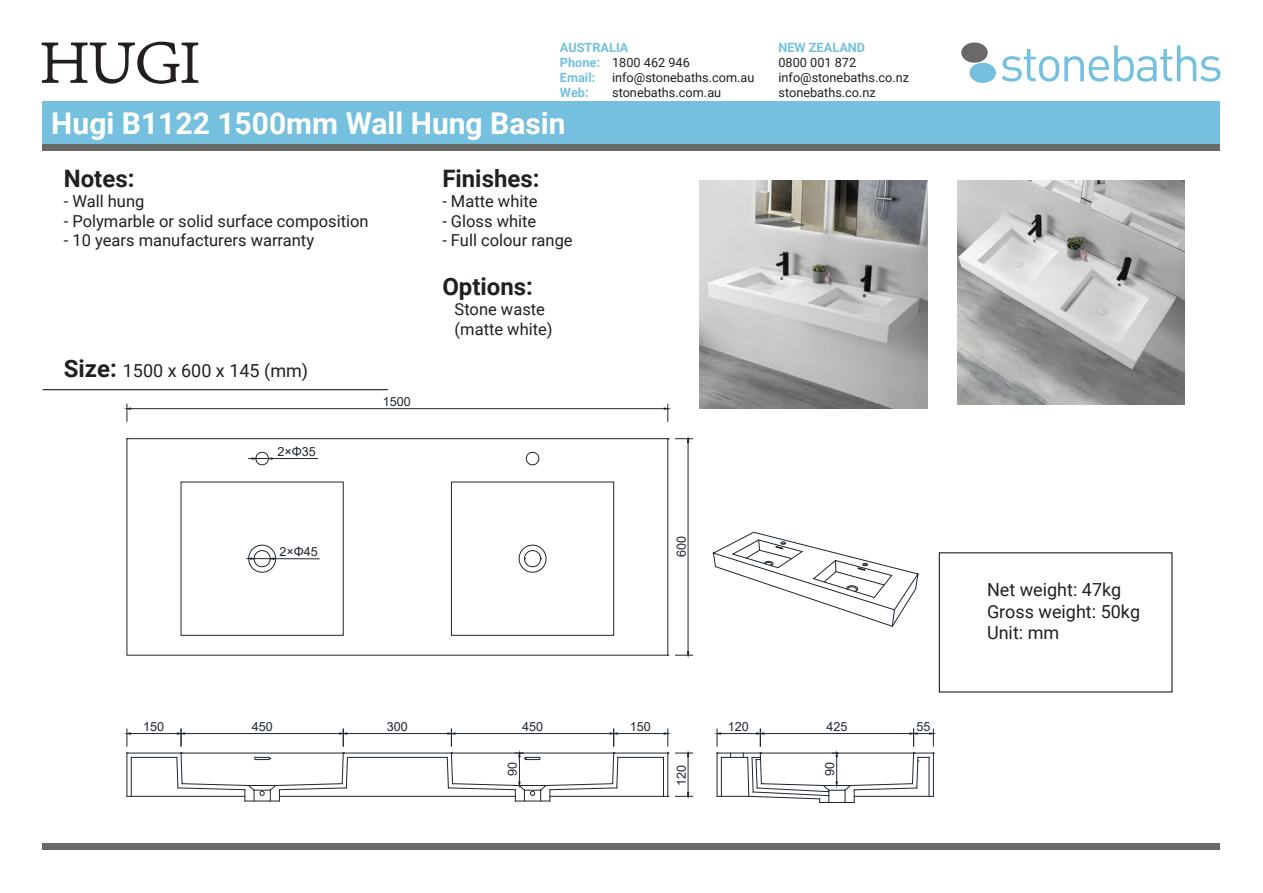
<style>
.page{position:relative;width:1263px;height:893px;background:#fff}
.page>*{position:absolute;margin:0;border:0;box-sizing:border-box;transform-origin:0 0}
.t1{font:700 30px "Roboto";color:#fff}
.t2{font:700 24px "Roboto";color:#231f20}
.t3{font:18px/21.6px "Roboto";color:#231f20}
.t4{font:16.5px/19.8px "Roboto";color:#231f20}
.t5{font:12.75px/15.3px "Roboto";color:#231f20}
.t6{font:700 12.75px/15.3px "Roboto";color:#74c0de}
.t7{font:12.6px "Arial";color:#1d2730}
.s1{font-weight:700;font-size:24px}
</style>
<div class="page">
<svg style="left:1001px;top:45px;width:219px;height:37px"></svg>
<div style="left:969px;top:63px;width:27px;height:20px;background:#74c0de;border-radius:50%"></div>
<div style="left:961px;top:43px;width:27px;height:20px;background:#6a6868;border-radius:50%"></div>
<div style="left:43px;top:102px;width:1177px;height:42px;background:#74c0de"></div>
<div style="left:43px;top:144px;width:1177px;height:7px;background:#6a6868"></div>
<hr style="left:43px;top:389px;width:345px;height:1px;background:#231f20">
<svg style="left:41px;top:41px;width:158px;height:43px"></svg>
<div style="left:43px;top:843px;width:1177px;height:7px;background:#6a6868"></div>
<img style="left:699px;top:180px;width:229px;height:228px">
<img style="left:957px;top:180px;width:227px;height:224px">
<hr style="left:820px;top:802px;width:34px;height:1px;background:#1d2730">
<hr style="left:131px;top:408px;width:533px;height:1px;background:#1d2730">
<svg style="left:127px;top:404px;width:4px;height:17px"></svg>
<svg style="left:664px;top:404px;width:5px;height:17px"></svg>
<hr style="left:274px;top:558px;width:45px;height:1px;background:#1d2730">
<hr style="left:721px;top:733px;width:36px;height:1px;background:#1d2730">
<svg style="left:717px;top:729px;width:4px;height:17px"></svg>
<hr style="left:688px;top:757px;width:1px;height:36px;background:#1d2730">
<svg style="left:675px;top:793px;width:17px;height:4px"></svg>
<svg style="left:675px;top:753px;width:17px;height:4px"></svg>
<svg style="left:526px;top:451px;width:14px;height:15px"></svg>
<hr style="left:515px;top:801px;width:35px;height:1px;background:#1d2730">
<hr style="left:245px;top:801px;width:34px;height:1px;background:#1d2730">
<hr style="left:131px;top:733px;width:46px;height:1px;background:#1d2730">
<svg style="left:127px;top:729px;width:4px;height:17px"></svg>
<hr style="left:185px;top:733px;width:155px;height:1px;background:#1d2730">
<svg style="left:177px;top:729px;width:8px;height:17px"></svg>
<svg style="left:247px;top:544px;width:29px;height:29px"></svg>
<hr style="left:127px;top:753px;width:541px;height:1px;background:#1d2730">
<hr style="left:131px;top:757px;width:46px;height:1px;background:#1d2730">
<hr style="left:347px;top:757px;width:100px;height:1px;background:#1d2730">
<hr style="left:618px;top:757px;width:45px;height:1px;background:#1d2730">
<hr style="left:667px;top:753px;width:1px;height:43px;background:#1d2730">
<hr style="left:663px;top:757px;width:1px;height:39px;background:#1d2730">
<hr style="left:550px;top:796px;width:118px;height:1px;background:#1d2730">
<hr style="left:279px;top:796px;width:236px;height:1px;background:#1d2730">
<hr style="left:127px;top:796px;width:118px;height:1px;background:#1d2730">
<hr style="left:127px;top:753px;width:1px;height:43px;background:#1d2730">
<hr style="left:131px;top:757px;width:1px;height:39px;background:#1d2730">
<svg style="left:518px;top:544px;width:29px;height:29px"></svg>
<div style="left:451px;top:482px;width:163px;height:153px;border:1px solid #1d2730"></div>
<svg style="left:713px;top:531px;width:206px;height:96px"></svg>
<hr style="left:347px;top:733px;width:101px;height:1px;background:#1d2730">
<svg style="left:340px;top:729px;width:7px;height:17px"></svg>
<svg style="left:176px;top:752px;width:172px;height:49px"></svg>
<hr style="left:455px;top:733px;width:155px;height:1px;background:#1d2730">
<svg style="left:448px;top:729px;width:7px;height:17px"></svg>
<hr style="left:617px;top:733px;width:47px;height:1px;background:#1d2730">
<svg style="left:610px;top:729px;width:7px;height:17px"></svg>
<svg style="left:446px;top:752px;width:173px;height:49px"></svg>
<svg style="left:664px;top:729px;width:5px;height:17px"></svg>
<hr style="left:764px;top:733px;width:146px;height:1px;background:#1d2730">
<svg style="left:757px;top:729px;width:7px;height:17px"></svg>
<hr style="left:688px;top:442px;width:1px;height:209px;background:#1d2730">
<svg style="left:675px;top:651px;width:17px;height:5px"></svg>
<svg style="left:675px;top:438px;width:17px;height:4px"></svg>
<svg style="left:717px;top:752px;width:217px;height:50px"></svg>
<svg style="left:910px;top:729px;width:24px;height:17px"></svg>
<hr style="left:272px;top:458px;width:45px;height:1px;background:#1d2730">
<svg style="left:249px;top:451px;width:23px;height:15px"></svg>
<p class="t6" style="left:560px;top:39px;width:70px">AUSTRALIA<br>Phone:<br>Email:<br>Web:</p>
<p class="t6" style="left:778px;top:39px;width:88px">NEW ZEALAND</p>
<p class="t5" style="left:612px;top:54px;width:144px">1800 462 946 info@stonebaths.com.au stonebaths.com.au</p>
<p class="t5" style="left:778px;top:54px;width:132px">0800 001 872 info@stonebaths.co.nz stonebaths.co.nz</p>
<h1 class="t1" style="left:51px;top:102px;width:516px">Hugi B1122 1500mm Wall Hung Basin</h1>
<h2 class="t2" style="left:64px;top:162px;width:72px">Notes:</h2>
<p class="t4" style="left:64px;top:190px;width:82px">- Wall hung</p>
<p class="t4" style="left:64px;top:210px;width:306px">- Polymarble or solid surface composition</p>
<p class="t4" style="left:64px;top:230px;width:252px">- 10 years manufacturers warranty</p>
<h2 class="t2" style="left:442px;top:162px;width:99px">Finishes:</h2>
<p class="t4" style="left:442px;top:190px;width:97px">- Matte white</p>
<p class="t4" style="left:442px;top:210px;width:96px">- Gloss white</p>
<p class="t4" style="left:442px;top:230px;width:132px">- Full colour range</p>
<h2 class="t2" style="left:442px;top:270px;width:92px">Options:</h2>
<p class="t4" style="left:455px;top:298px;width:100px">Stone waste (matte white)</p>
<p class="t3" style="left:64px;top:359px;width:246px"><span class="s1">Size:</span> 1500 x 600 x 145 (mm)</p>
<p class="t7" style="left:278px;top:443px;width:40px">2×Φ35</p>
<p class="t7" style="left:279px;top:543px;width:40px">2×Φ45</p>
<p class="t7" style="left:383px;top:393px;width:29px">1500</p>
<p class="t7" style="left:672px;top:557px;width:22px;rotate:-90deg">600</p>
<p class="t7" style="left:143px;top:718px;width:22px">150</p>
<p class="t7" style="left:252px;top:718px;width:22px">450</p>
<p class="t7" style="left:387px;top:718px;width:22px">300</p>
<p class="t7" style="left:522px;top:718px;width:22px">450</p>
<p class="t7" style="left:630px;top:718px;width:22px">150</p>
<p class="t7" style="left:826px;top:718px;width:22px">425</p>
<p class="t7" style="left:728px;top:718px;width:22px">120</p>
<p class="t7" style="left:504px;top:776px;width:15px;rotate:-90deg">90</p>
<p class="t7" style="left:821px;top:776px;width:15px;rotate:-90deg">90</p>
<p class="t7" style="left:672px;top:786px;width:22px;rotate:-90deg">120</p>
<p class="t7" style="left:916px;top:718px;width:15px">55</p>
<p class="t3" style="left:987px;top:578px;width:155px">Net weight: 47kg<br>Gross weight: 50kg<br>Unit: mm</p>
</div>
